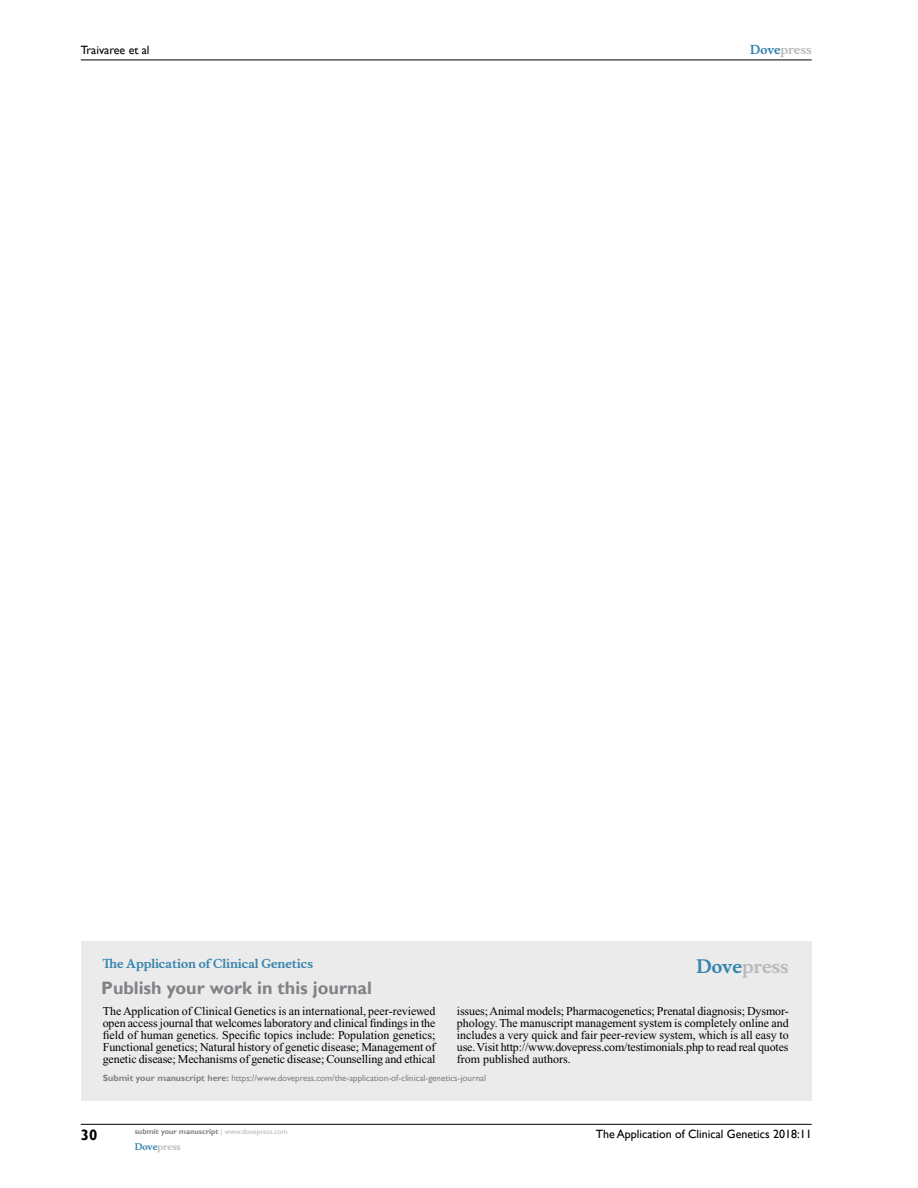
<style>
.page{position:relative;width:918px;height:1188px;background:#fff}
.page>*{position:absolute;margin:0;border:0;box-sizing:border-box;transform-origin:0 0}
.t1{font:700 18px "Gill Sans";color:#808285}
.t2{font:700 18px "Musee";color:#b8babc}
.t3{font:700 15px "Gill Sans";color:#000}
.t4{font:12px/12px "Times New Roman";letter-spacing:-.01em;color:#000;text-align:justify}
.t5{font:12px "Gill Sans";color:#000}
.t6{font:700 12px "Musee";color:#3785ad}
.t7{font:700 12px "Musee";color:#b8babc}
.t8{font:9px "Gill Sans";color:#808285}
.t9{font:700 9px "Musee";color:#b8babc}
.t10{font:700 7.5px "Gill Sans";color:#808285}
.s1{color:#3785ad}
.s2{font-weight:700}
.s3{font-weight:400;color:#b8babc}
</style>
<div class="page">
<div style="left:81px;top:941px;width:731px;height:160px;background:#ebebec"></div>
<hr style="left:81px;top:1124px;width:731px;height:1px;background:#000">
<hr style="left:81px;top:60px;width:731px;height:1px;background:#000">
<p class="t5" style="left:81px;top:43px;width:70px">Traivaree et al</p>
<p class="t7" style="left:750px;top:43px;width:63px"><span class="s1">Dove</span>press</p>
<p class="t6" style="left:103px;top:956px;width:212px">The Application of Clinical Genetics</p>
<h1 class="t1" style="left:101px;top:977px;width:272px">Publish your work in this journal</h1>
<h1 class="t2" style="left:697px;top:955px;width:94px"><span class="s1">Dove</span>press</h1>
<p class="t4" style="left:103px;top:1005px;width:334px">The Application of Clinical Genetics is an international, peer-reviewed open access journal that welcomes laboratory and clinical findings in the field of human genetics. Specific topics include: Population genetics; Functional genetics; Natural history of genetic disease; Management of genetic disease; Mechanisms of genetic disease; Counselling and ethical</p>
<p class="t4" style="left:457px;top:1005px;width:333px">issues; Animal models; Pharmacogenetics; Prenatal diagnosis; Dysmor&shy;phology. The manuscript management system is completely online and includes a very quick and fair peer-review system, which is all easy to use. Visit http://www.dovepress.com/testimonials.php to read real quotes from published authors.</p>
<p class="t8" style="left:103px;top:1072px;width:385px"><span class="s2">Submit your manuscript here:</span> https://www.dovepress.com/the-application-of-clinical-genetics-journal</p>
<p class="t3" style="left:81px;top:1126px;width:18px">30</p>
<p class="t10" style="left:135px;top:1127px;width:154px">submit your manuscript <span class="s3">| www.dovepress.com</span></p>
<p class="t9" style="left:135px;top:1141px;width:48px"><span class="s1">Dove</span>press</p>
<p class="t5" style="left:596px;top:1127px;width:217px">The Application of Clinical Genetics 2018:11</p>
</div>
